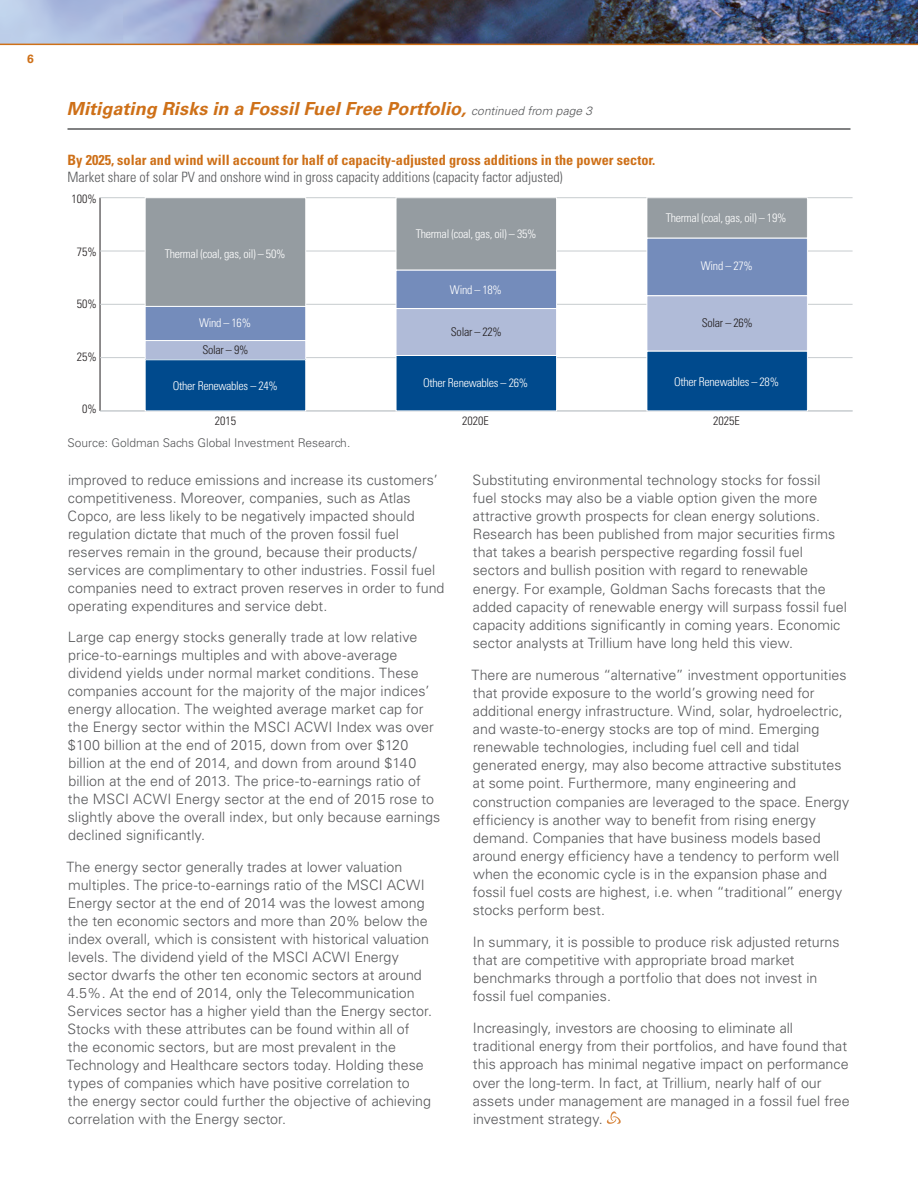
<style>
.page{position:relative;width:918px;height:1188px;background:#fff}
.page>*{position:absolute;margin:0;border:0;box-sizing:border-box;transform-origin:0 0}
.t1{font:italic 700 18px "Univers";letter-spacing:.005em;color:#ce7018}
.t2{font:300 14.25px/18px "Univers";color:#57585a}
.t3{font:700 condensed 14.25px "Univers";color:#ce7018}
.t4{font:300 condensed 14.25px "Univers";color:#57585a}
.t5{font:300 condensed 12px "Univers";letter-spacing:-.025em;color:#fff}
.t6{font:300 condensed 12px "Univers";color:#231f20}
.t7{font:300 12px "Univers";color:#57585a}
.t8{font:700 12px "Univers";color:#ce7018}
.s1{font-weight:300;font-size:12px;color:#57585a}
</style>
<div class="page">
<img style="left:0;top:0;width:918px;height:44px">
<hr style="left:0;top:44px;width:918px;height:1px;background:#ce7018">
<svg style="left:607px;top:1111px;width:14px;height:13px"></svg>
<hr style="left:68px;top:128px;width:782px;height:2px;background:#57585a">
<hr style="left:100px;top:198px;width:1px;height:213px;background:#231f20">
<hr style="left:100px;top:411px;width:753px;height:1px;background:#c7cccf">
<hr style="left:100px;top:357px;width:753px;height:1px;background:#c7cccf">
<hr style="left:100px;top:304px;width:753px;height:1px;background:#c7cccf">
<hr style="left:100px;top:251px;width:753px;height:1px;background:#c7cccf">
<hr style="left:100px;top:197px;width:753px;height:1px;background:#c7cccf">
<div style="left:145px;top:198px;width:161px;height:108px;background:#959ca1"></div>
<div style="left:145px;top:197px;width:161px;height:110px;border:1px solid #fff"></div>
<div style="left:396px;top:198px;width:161px;height:72px;background:#959ca1"></div>
<div style="left:396px;top:197px;width:161px;height:74px;border:1px solid #fff"></div>
<div style="left:647px;top:198px;width:160px;height:40px;background:#959ca1"></div>
<div style="left:647px;top:197px;width:161px;height:42px;border:1px solid #fff"></div>
<div style="left:145px;top:306px;width:161px;height:35px;background:#748cbb"></div>
<div style="left:145px;top:306px;width:161px;height:35px;border:1px solid #fff"></div>
<div style="left:396px;top:270px;width:161px;height:39px;background:#748cbb"></div>
<div style="left:396px;top:270px;width:161px;height:39px;border:1px solid #fff"></div>
<div style="left:647px;top:238px;width:160px;height:58px;background:#748cbb"></div>
<div style="left:647px;top:238px;width:161px;height:58px;border:1px solid #fff"></div>
<div style="left:145px;top:341px;width:161px;height:19px;background:#b0bbd8"></div>
<div style="left:145px;top:340px;width:161px;height:20px;border:1px solid #fff"></div>
<div style="left:396px;top:309px;width:161px;height:46px;background:#b0bbd8"></div>
<div style="left:396px;top:308px;width:161px;height:48px;border:1px solid #fff"></div>
<div style="left:647px;top:296px;width:160px;height:55px;background:#b0bbd8"></div>
<div style="left:647px;top:295px;width:161px;height:57px;border:1px solid #fff"></div>
<div style="left:145px;top:360px;width:161px;height:51px;background:#004a8d"></div>
<div style="left:396px;top:355px;width:161px;height:56px;background:#004a8d"></div>
<div style="left:396px;top:355px;width:161px;height:56px;border:1px solid #fff"></div>
<div style="left:647px;top:351px;width:160px;height:60px;background:#004a8d"></div>
<p class="t8" style="left:27px;top:52px;width:8px">6</p>
<p class="t1" style="left:67px;top:98px;width:527px">Mitigating Risks in a Fossil Fuel Free Portfolio, <span class="s1">continued from page 3</span></p>
<p class="t3" style="left:68px;top:151px;width:589px">By 2025, solar and wind will account for half of capacity-adjusted gross additions in the power sector.</p>
<p class="t4" style="left:68px;top:168px;width:497px">Market share of solar PV and onshore wind in gross capacity additions (capacity factor adjusted)</p>
<p class="t6" style="left:72px;top:192px;width:27px">100%</p>
<p class="t6" style="left:77px;top:244px;width:21px">75%</p>
<p class="t6" style="left:77px;top:297px;width:21px">50%</p>
<p class="t5" style="left:165px;top:247px;width:122px">Thermal (coal, gas, oil) – 50%</p>
<p class="t5" style="left:416px;top:227px;width:122px">Thermal (coal, gas, oil) – 35%</p>
<p class="t5" style="left:450px;top:282px;width:53px">Wind – 18%</p>
<p class="t5" style="left:666px;top:210px;width:122px">Thermal (coal, gas, oil) – 19%</p>
<p class="t5" style="left:701px;top:259px;width:53px">Wind – 27%</p>
<p class="t6" style="left:77px;top:349px;width:21px">25%</p>
<p class="t6" style="left:82px;top:402px;width:16px">0%</p>
<p class="t5" style="left:199px;top:316px;width:53px">Wind – 16%</p>
<p class="t6" style="left:702px;top:316px;width:52px">Solar – 26%</p>
<p class="t6" style="left:451px;top:324px;width:52px">Solar – 22%</p>
<p class="t6" style="left:202px;top:343px;width:47px">Solar – 9%</p>
<p class="t5" style="left:173px;top:379px;width:106px">Other Renewables – 24%</p>
<p class="t5" style="left:423px;top:376px;width:106px">Other Renewables – 26%</p>
<p class="t5" style="left:674px;top:374px;width:106px">Other Renewables – 28%</p>
<p class="t6" style="left:215px;top:413px;width:23px">2015</p>
<p class="t6" style="left:462px;top:413px;width:28px">2020E</p>
<p class="t6" style="left:713px;top:413px;width:28px">2025E</p>
<p class="t7" style="left:68px;top:435px;width:284px">Source: Goldman Sachs Global Investment Research.</p>
<p class="t2" style="left:68px;top:471px;width:378px">improved to reduce emissions and increase its customers’ competitiveness. Moreover, companies, such as Atlas Copco, are less likely to be negatively impacted should regulation dictate that much of the proven fossil fuel reserves remain in the ground, because their products/ services are complimentary to other industries. Fossil fuel companies need to extract proven reserves in order to fund operating expenditures and service debt.</p>
<p class="t2" style="left:68px;top:628px;width:374px">Large cap energy stocks generally trade at low relative price-to-earnings multiples and with above-average dividend yields under normal market conditions. These companies account for the majority of the major indices’ energy allocation. The weighted average market cap for the Energy sector within the MSCI ACWI Index was over $100 billion at the end of 2015, down from over $120 billion at the end of 2014, and down from around $140 billion at the end of 2013. The price-to-earnings ratio of the MSCI ACWI Energy sector at the end of 2015 rose to slightly above the overall index, but only because earnings declined significantly.</p>
<p class="t2" style="left:66px;top:858px;width:367px">The energy sector generally trades at lower valuation multiples. The price-to-earnings ratio of the MSCI ACWI Energy sector at the end of 2014 was the lowest among the ten economic sectors and more than 20% below the index overall, which is consistent with historical valuation levels. The dividend yield of the MSCI ACWI Energy sector dwarfs the other ten economic sectors at around 4.5%. At the end of 2014, only the Telecommunication Services sector has a higher yield than the Energy sector.<br>Stocks with these attributes can be found within all of the economic sectors, but are most prevalent in the Technology and Healthcare sectors today. Holding these types of companies which have positive correlation to the energy sector could further the objective of achieving correlation with the Energy sector.</p>
<p class="t2" style="left:473px;top:471px;width:376px">Substituting environmental technology stocks for fossil fuel stocks may also be a viable option given the more attractive growth prospects for clean energy solutions.<br>Research has been published from major securities firms that takes a bearish perspective regarding fossil fuel sectors and bullish position with regard to renewable energy. For example, Goldman Sachs forecasts that the added capacity of renewable energy will surpass fossil fuel capacity additions significantly in coming years. Economic sector analysts at Trillium have long held this view.</p>
<p class="t2" style="left:471px;top:665px;width:379px">There are numerous “alternative” investment opportunities that provide exposure to the world’s growing need for additional energy infrastructure. Wind, solar, hydroelectric, and waste-to-energy stocks are top of mind. Emerging renewable technologies, including fuel cell and tidal generated energy, may also become attractive substitutes at some point. Furthermore, many engineering and construction companies are leveraged to the space. Energy efficiency is another way to benefit from rising energy demand. Companies that have business models based around energy efficiency have a tendency to perform well when the economic cycle is in the expansion phase and fossil fuel costs are highest, i.e. when “traditional” energy stocks perform best.</p>
<p class="t2" style="left:473px;top:933px;width:368px">In summary, it is possible to produce risk adjusted returns that are competitive with appropriate broad market benchmarks through a portfolio that does not invest in fossil fuel companies.</p>
<p class="t2" style="left:473px;top:1019px;width:378px">Increasingly, investors are choosing to eliminate all traditional energy from their portfolios, and have found that this approach has minimal negative impact on performance over the long-term. In fact, at Trillium, nearly half of our assets under management are managed in a fossil fuel free investment strategy.</p>
</div>
